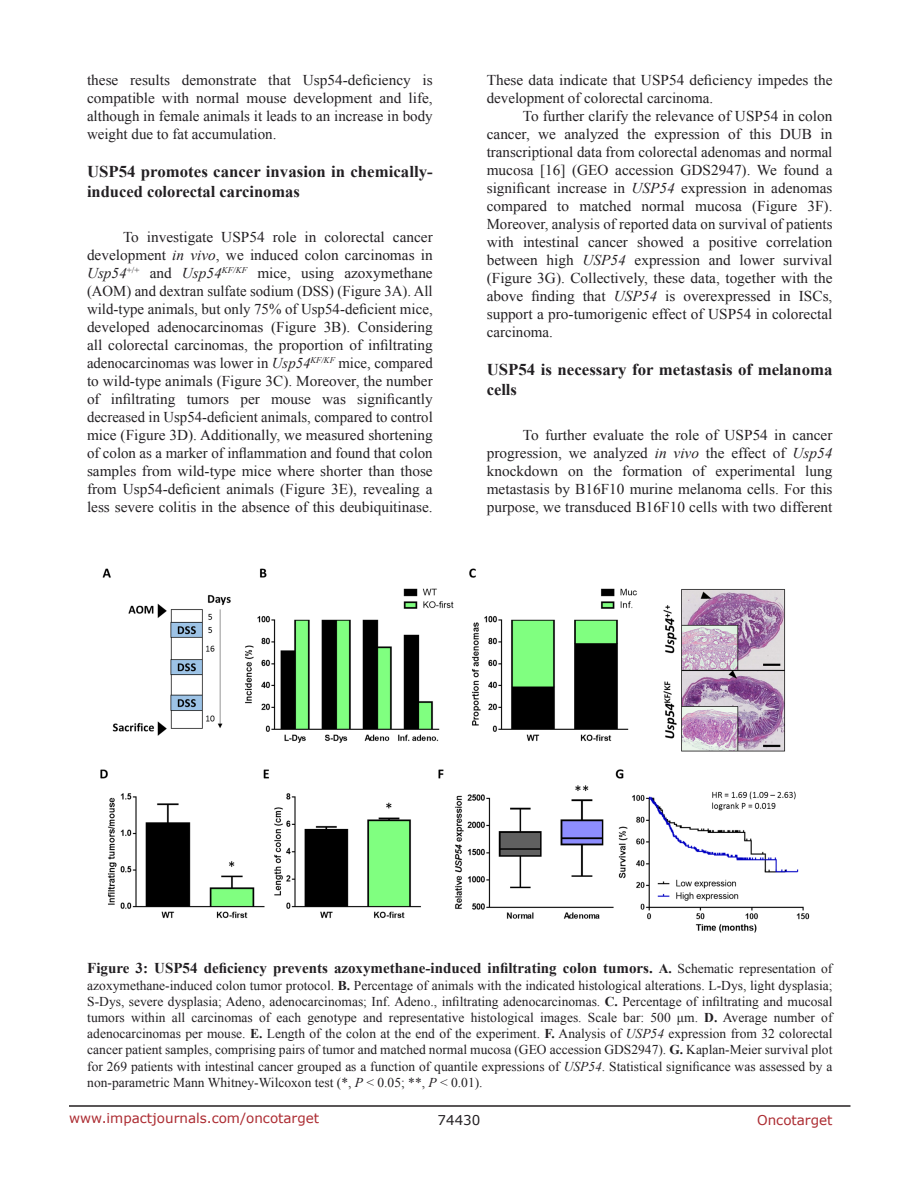
<style>
.page{position:relative;width:918px;height:1188px;background:#fff}
.page>*{position:absolute;margin:0;border:0;box-sizing:border-box;transform-origin:0 0}
.SubHeading{font:700 16.5px/19.8px "Times New Roman";color:#221f22}
.BodyText{font:15px/18px "Times New Roman";color:#221f22;text-align:justify}
.FigureText{font:700 15px "Times New Roman";color:#221f22}
.FigureText-2{font:13.5px/16.2px "Times New Roman";color:#221f22;text-align:justify}
.t1{font:13.5px "Verdana";color:#ac2b31}
.t2{font:13.5px "Verdana";color:#221f22}
.s1{font-style:italic}
.s2{font-size:13.5px}
.s3{font-weight:400;font-size:13.5px}
.s4{font-weight:700}
</style>
<div class="page">
<hr style="left:69px;top:1105px;width:781px;height:2px;background:#231f20">
<img style="left:100px;top:568px;width:710px;height:365px">
<p class="BodyText" style="left:87px;top:71px;width:347px">these results demonstrate that Usp54-deficiency is compatible with normal mouse development and life, although in female animals it leads to an increase in body weight due to fat accumulation.</p>
<p class="SubHeading" style="left:87px;top:161px;width:347px">USP54 promotes cancer invasion in chemically&shy;induced colorectal carcinomas</p>
<p class="BodyText" style="left:87px;top:228px;width:347px;text-indent:36px">To investigate USP54 role in colorectal cancer development <span class="s1">in vivo</span>, we induced colon carcinomas in <span class="s1">Usp54</span><sup>+/+</sup> and <span class="s1">Usp54</span><sup>KF/KF</sup> mice, using azoxymethane (AOM) and dextran sulfate sodium (DSS) (Figure 3A). All wild-type animals, but only 75% of Usp54-deficient mice, developed adenocarcinomas (Figure 3B). Considering all colorectal carcinomas, the proportion of infiltrating adenocarcinomas was lower in <span class="s1">Usp54</span><sup>KF/KF</sup> mice, compared to wild-type animals (Figure 3C). Moreover, the number of infiltrating tumors per mouse was significantly decreased in Usp54-deficient animals, compared to control mice (Figure 3D). Additionally, we measured shortening of colon as a marker of inflammation and found that colon samples from wild-type mice where shorter than those from Usp54-deficient animals (Figure 3E), revealing a less severe colitis in the absence of this deubiquitinase.</p>
<p class="BodyText" style="left:487px;top:71px;width:347px">These data indicate that USP54 deficiency impedes the development of colorectal carcinoma.</p>
<p class="BodyText" style="left:487px;top:107px;width:347px;text-indent:36px">To further clarify the relevance of USP54 in colon cancer, we analyzed the expression of this DUB in transcriptional data from colorectal adenomas and normal mucosa [16] (GEO accession GDS2947). We found a significant increase in <span class="s1">USP54</span> expression in adenomas compared to matched normal mucosa (Figure 3F).<br>Moreover, analysis of reported data on survival of patients with intestinal cancer showed a positive correlation between high <span class="s1">USP54</span> expression and lower survival (Figure 3G). Collectively, these data, together with the above finding that <span class="s1">USP54</span> is overexpressed in ISCs, support a pro-tumorigenic effect of USP54 in colorectal carcinoma.</p>
<p class="SubHeading" style="left:487px;top:359px;width:347px">USP54 is necessary for metastasis of melanoma cells</p>
<p class="BodyText" style="left:487px;top:426px;width:347px;text-indent:36px">To further evaluate the role of USP54 in cancer progression, we analyzed <span class="s1">in vivo</span> the effect of <span class="s1">Usp54 </span>knockdown on the formation of experimental lung metastasis by B16F10 murine melanoma cells. For this purpose, we transduced B16F10 cells with two different</p>
<p class="FigureText" style="left:87px;top:958px;width:747px">Figure 3: USP54 deficiency prevents azoxymethane-induced infiltrating colon tumors. <span class="s2">A.</span> <span class="s3">Schematic representation of</span></p>
<p class="FigureText-2" style="left:87px;top:977px;width:747px">azoxymethane-induced colon tumor protocol. <span class="s4">B.</span> Percentage of animals with the indicated histological alterations. L-Dys, light dysplasia; S-Dys, severe dysplasia; Adeno, adenocarcinomas; Inf. Adeno., infiltrating adenocarcinomas. <span class="s4">C.</span> Percentage of infiltrating and mucosal tumors within all carcinomas of each genotype and representative histological images. Scale bar: 500 μm. <span class="s4">D.</span> Average number of adenocarcinomas per mouse. <span class="s4">E.</span> Length of the colon at the end of the experiment. <span class="s4">F.</span> Analysis of <span class="s1">USP54</span> expression from 32 colorectal cancer patient samples, comprising pairs of tumor and matched normal mucosa (GEO accession GDS2947). <span class="s4">G.</span> Kaplan-Meier survival plot for 269 patients with intestinal cancer grouped as a function of quantile expressions of <span class="s1">USP54</span>. Statistical significance was assessed by a non-parametric Mann Whitney-Wilcoxon test (*, <span class="s1">P</span> &lt; 0.05; **, <span class="s1">P</span> &lt; 0.01).</p>
<p class="t1" style="left:69px;top:1109px;width:252px">www.impactjournals.com/oncotarget</p>
<p class="t2" style="left:438px;top:1111px;width:44px">74430</p>
<p class="t1" style="left:757px;top:1111px;width:77px">Oncotarget</p>
</div>
